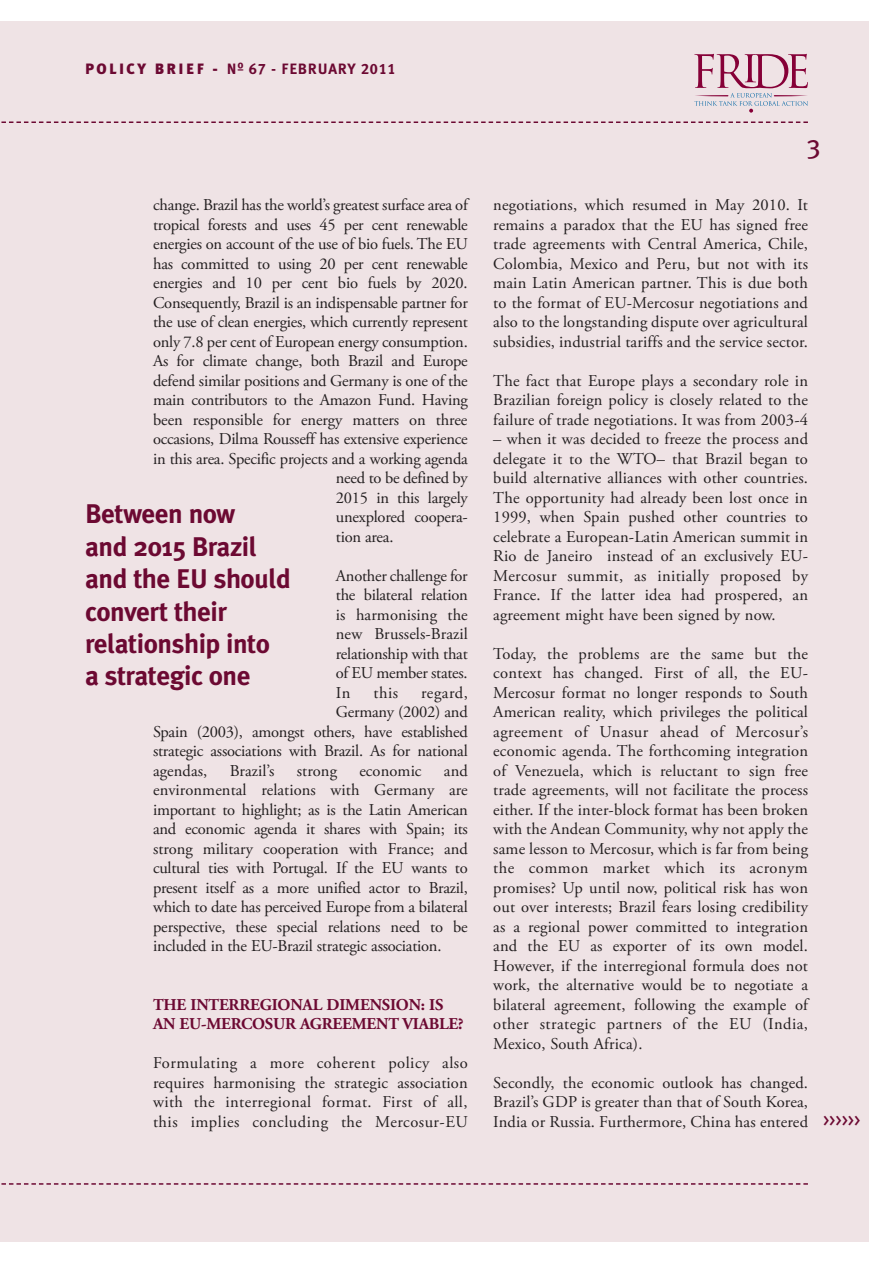
<style>
.page{position:relative;width:893px;height:1263px;background:#fff}
.page>*{position:absolute;margin:0;border:0;box-sizing:border-box;transform-origin:0 0}
.t1{font:700 27px/32.4px "Meta Plus";letter-spacing:-.015em;color:#6c0932}
.t2{font:27px "Meta Plus Book Caps";color:#6c0932}
.t3{font:16.5px/19.5px "Adobe Garamond Pro";letter-spacing:-.015em;color:#231f20;text-align:justify}
.t4{font:16.5px/19.5px "Adobe Garamond Pro";letter-spacing:.01em;color:#231f20}
.t5{font:700 16.5px/19.5px "Adobe Garamond Pro";letter-spacing:-.01em;color:#6c0932}
.t6{font:16.5px "Adobe Garamond Pro";letter-spacing:.005em;color:#231f20}
.t7{font:15px "Meta Plus Bold Caps";letter-spacing:.055em;color:#6c0932}
.s1{font-family:"Meta Plus";font-weight:900}
.s2{font-family:"Meta Plus Book Caps";font-size:18px;color:#6c0932}
</style>
<div class="page">
<div style="left:0;top:22px;width:869px;height:1220px;background:#efe3e5"></div>
<svg style="left:1px;top:121px;width:807px;height:2px"></svg>
<svg style="left:1px;top:1183px;width:807px;height:2px"></svg>
<svg style="left:694px;top:54px;width:114px;height:58px"></svg>
<p class="t7" style="left:85px;top:60px;width:312px"><span class="s1">POLICY BRIEF -</span> Nº 67 - FEBRUARY 2011</p>
<p class="t3" style="left:153px;top:196px;width:316px">change. Brazil has the world’s greatest surface area of</p>
<p class="t3" style="left:153px;top:215px;width:316px">tropical forests and uses 45 per cent renewable</p>
<p class="t3" style="left:153px;top:235px;width:316px">energies on account of the use of bio fuels. The EU</p>
<p class="t3" style="left:153px;top:254px;width:316px">has committed to using 20 per cent renewable</p>
<p class="t3" style="left:153px;top:274px;width:316px">energies and 10 per cent bio fuels by 2020.</p>
<p class="t3" style="left:153px;top:293px;width:316px">Consequently, Brazil is an indispensable partner for</p>
<p class="t3" style="left:153px;top:313px;width:316px">the use of clean energies, which currently represent</p>
<p class="t3" style="left:153px;top:332px;width:316px">only 7.8 per cent of European energy consumption.</p>
<p class="t3" style="left:153px;top:352px;width:316px">As for climate change, both Brazil and Europe</p>
<p class="t3" style="left:153px;top:371px;width:316px">defend similar positions and Germany is one of the</p>
<p class="t3" style="left:153px;top:391px;width:316px">main contributors to the Amazon Fund. Having</p>
<p class="t3" style="left:153px;top:410px;width:316px">been responsible for energy matters on three</p>
<p class="t3" style="left:153px;top:430px;width:316px">occasions, Dilma Rousseff has extensive experience</p>
<p class="t3" style="left:153px;top:449px;width:316px">in this area. Specific projects and a working agenda</p>
<p class="t3" style="left:336px;top:469px;width:133px">need to be defined by</p>
<p class="t3" style="left:336px;top:488px;width:133px">2015 in this largely</p>
<p class="t3" style="left:336px;top:508px;width:133px">unexplored coopera-</p>
<p class="t3" style="left:336px;top:527px;width:59px">tion area.</p>
<p class="t3" style="left:336px;top:566px;width:133px">Another challenge for the bilateral relation is harmonising the new Brussels-Brazil relationship with that of EU member states.<br>In</p>
<h1 class="t1" style="left:85px;top:498px;width:207px">Between now<br>and 2015 Brazil and the EU should convert their relationship into<br>a strategic one</h1>
<p class="t3" style="left:373px;top:683px;width:26px">this</p>
<p class="t3" style="left:421px;top:683px;width:48px">regard,</p>
<p class="t3" style="left:336px;top:703px;width:133px">Germany (2002) and</p>
<p class="t3" style="left:153px;top:722px;width:316px">Spain (2003), amongst others, have established</p>
<p class="t3" style="left:153px;top:742px;width:316px">strategic associations with Brazil. As for national</p>
<p class="t6" style="left:153px;top:760px;width:56px">agendas,</p>
<p class="t3" style="left:230px;top:761px;width:46px">Brazil’s</p>
<p class="t3" style="left:297px;top:761px;width:42px">strong</p>
<p class="t6" style="left:359px;top:760px;width:64px">economic</p>
<p class="t3" style="left:153px;top:761px;width:316px;text-indent:291px">and environmental relations with Germany are important to highlight; as is the Latin American and economic agenda it shares with Spain; its strong military cooperation with France; and cultural ties with Portugal. If the EU wants to present itself as a more unified actor to Brazil, which to date has perceived Europe from a bilateral perspective, these special relations need to be included in the EU-Brazil strategic association.</p>
<p class="t5" style="left:153px;top:995px;width:312px">THE INTERREGIONAL DIMENSION: IS<br>AN EU-MERCOSUR AGREEMENT VIABLE?</p>
<p class="t3" style="left:153px;top:1054px;width:316px">Formulating a more coherent policy also requires harmonising the strategic association with the interregional format. First of all, this implies concluding the Mercosur-EU</p>
<h1 class="t2" style="left:806px;top:133px;width:16px">3</h1>
<p class="t3" style="left:493px;top:196px;width:316px">negotiations, which resumed in May 2010. It remains a paradox that the EU has signed free trade agreements with Central America, Chile, Colombia, Mexico and Peru, but not with its main Latin American partner. This is due both to the format of EU-Mercosur negotiations and also to the longstanding dispute over agricultural subsidies, industrial tariffs and the service sector.</p>
<p class="t3" style="left:493px;top:371px;width:316px">The fact that Europe plays a secondary role in Brazilian foreign policy is closely related to the failure of trade negotiations. It was from 2003-4</p>
<p class="t3" style="left:493px;top:430px;width:316px">– when it was decided to freeze the process and delegate it to the WTO– that Brazil began to build alternative alliances with other countries.<br>The opportunity had already been lost once in 1999, when Spain pushed other countries to celebrate a European-Latin American summit in Rio de Janeiro instead of an exclusively EU-Mercosur summit, as initially proposed by France. If the latter idea had prospered, an agreement might have been signed by now.</p>
<p class="t3" style="left:493px;top:644px;width:316px">Today, the problems are the same but the context has changed. First of all, the EU-Mercosur format no longer responds to South American reality, which privileges the political agreement of Unasur ahead of Mercosur’s economic agenda. The forthcoming integration of Venezuela, which is reluctant to sign free trade agreements, will not facilitate the process either. If the inter-block format has been broken with the Andean Community, why not apply the same lesson to Mercosur, which is far from being the common market which its acronym promises? Up until now, political risk has won out over interests; Brazil fears losing credibility as a regional power committed to integration and the EU as exporter of its own model.<br>However, if the interregional formula does not work, the alternative would be to negotiate a bilateral agreement, following the example of other strategic partners of the EU (India, Mexico, South Africa).</p>
<p class="t4" style="left:493px;top:1073px;width:369px">Secondly, the economic outlook has changed.<br>Brazil’s GDP is greater than that of South Korea,<br>India or Russia. Furthermore, China has entered <span class="s2">&gt;&gt;&gt;&gt;&gt;&gt;</span></p>
</div>
